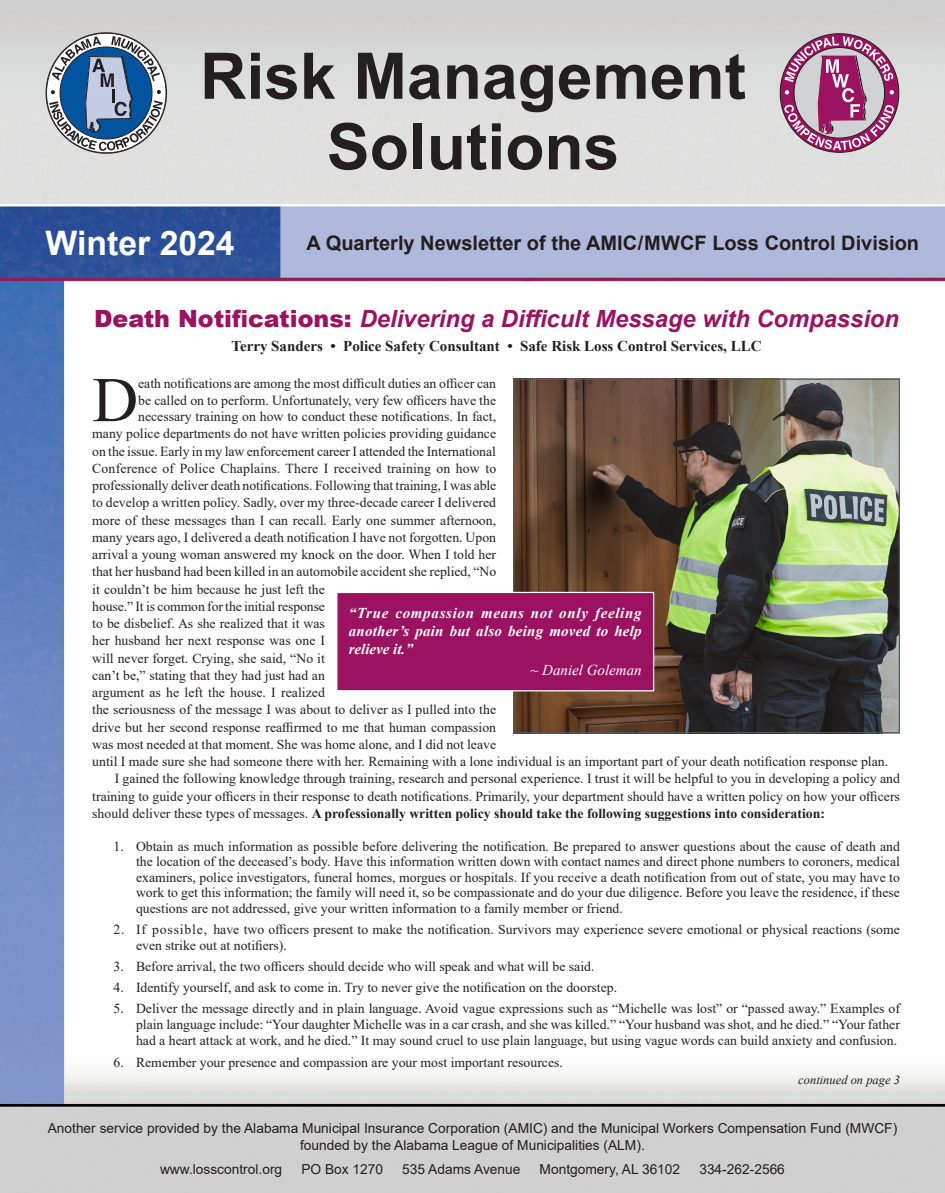
<style>
.page{position:relative;width:945px;height:1193px;background:#fff}
.page>*{position:absolute;margin:0;border:0;box-sizing:border-box;transform-origin:0 0}
.t1{font:700 64.25px/70.5px "Arial";color:#231f20;text-align:center}
.t2{font:63.62px "Times New Roman";color:#231f20}
.t3{font:700 33.75px "Arial";color:#fff}
.t4{font:italic 700 23.75px "Arial";color:#9b1360}
.t5{font:700 20px "Arial";color:#231f20}
.t6{font:italic 700 15px/18px "Times New Roman";letter-spacing:.015em;color:#fff;text-align:justify}
.t7{font:700 15px "Times New Roman";color:#231f20}
.t8{font:italic 15px "Times New Roman";color:#fff}
.t9{font:13.75px/15.6px "Times New Roman";color:#231f20;text-align:justify}
.t10{font:13.75px "Arial";color:#231f20}
.t11{font:italic 12.5px "Times New Roman";color:#231f20}
.s1{font-weight:900;font-style:normal}
.s2{font-weight:700}
</style>
<div class="page">
<img style="left:0;top:0;width:945px;height:1192px">
<svg style="left:784px;top:36px;width:111px;height:114px;background:#b981a1"></svg>
<svg style="left:46px;top:33px;width:121px;height:120px;background:#849ab0"></svg>
<img style="left:515px;top:380px;width:383px;height:351px">
<div style="left:513px;top:378px;width:387px;height:355px;border:1px solid #57585a"></div>
<div style="left:336px;top:591px;width:319px;height:101px;background:#9b1360"></div>
<p class="t1" style="left:200px;top:42px;width:547px">Risk Management<br>Solutions</p>
<p class="t3" style="left:46px;top:219px;width:191px">Winter 2024</p>
<p class="t5" style="left:307px;top:229px;width:614px">A Quarterly Newsletter of the AMIC/MWCF Loss Control Division</p>
<p class="t4" style="left:94px;top:303px;width:806px"><span class="s1">Death Notifications:</span> Delivering a Difficult Message with Compassion</p>
<p class="t7" style="left:231px;top:335px;width:532px">Terry Sanders • Police Safety Consultant • Safe Risk Loss Control Services, LLC</p>
<p class="t2" style="left:92px;top:355px;width:47px">D</p>
<p class="t9" style="left:138px;top:375px;width:359px">eath notifications are among the most difficult duties an officer can</p>
<p class="t9" style="left:138px;top:392px;width:359px">be called on to perform. Unfortunately, very few officers have the</p>
<p class="t9" style="left:138px;top:408px;width:359px">necessary training on how to conduct these notifications. In fact,</p>
<p class="t9" style="left:92px;top:425px;width:405px">many police departments do not have written policies providing guidance</p>
<p class="t9" style="left:92px;top:443px;width:405px">on the issue. Early in my law enforcement career I attended the International</p>
<p class="t9" style="left:92px;top:460px;width:405px">Conference of Police Chaplains. There I received training on how to</p>
<p class="t9" style="left:92px;top:477px;width:406px">professionally deliver death notifications. Following that training, I was able</p>
<p class="t9" style="left:92px;top:494px;width:405px">to develop a written policy. Sadly, over my three-decade career I delivered</p>
<p class="t9" style="left:92px;top:512px;width:405px">more of these messages than I can recall. Early one summer afternoon,</p>
<p class="t9" style="left:92px;top:529px;width:405px">many years ago, I delivered a death notification I have not forgotten. Upon</p>
<p class="t9" style="left:92px;top:546px;width:405px">arrival a young woman answered my knock on the door. When I told her</p>
<p class="t9" style="left:92px;top:563px;width:405px">that her husband had been killed in an automobile accident she replied, “No</p>
<p class="t9" style="left:92px;top:581px;width:234px">it couldn’t be him because he just left the</p>
<p class="t9" style="left:92px;top:598px;width:234px">house.” It is common for the initial response</p>
<p class="t9" style="left:92px;top:615px;width:234px">to be disbelief. As she realized that it was</p>
<p class="t9" style="left:92px;top:632px;width:234px">her husband her next response was one I</p>
<p class="t9" style="left:92px;top:649px;width:234px">will never forget. Crying, she said, “No it</p>
<p class="t9" style="left:92px;top:667px;width:234px">can’t be,” stating that they had just had an</p>
<p class="t9" style="left:92px;top:684px;width:234px">argument as he left the house. I realized</p>
<p class="t9" style="left:92px;top:701px;width:405px">the seriousness of the message I was about to deliver as I pulled into the</p>
<p class="t9" style="left:92px;top:718px;width:405px">drive but her second response reaffirmed to me that human compassion</p>
<p class="t9" style="left:92px;top:736px;width:405px">was most needed at that moment. She was home alone, and I did not leave</p>
<p class="t9" style="left:92px;top:753px;width:797px">until I made sure she had someone there with her. Remaining with a lone individual is an important part of your death notification response plan.</p>
<p class="t9" style="left:92px;top:769px;width:809px;line-height:17.2px;text-indent:22px">I gained the following knowledge through training, research and personal experience. I trust it will be helpful to you in developing a policy and training to guide your officers in their response to death notifications. Primarily, your department should have a written policy on how your officers should deliver these types of messages. <span class="s2">A professionally written policy should take the following suggestions into consideration:</span></p>
<p class="t9" style="left:136px;top:837px;width:765px;text-indent:-22px">1. Obtain as much information as possible before delivering the notification. Be prepared to answer questions about the cause of death and the location of the deceased’s body. Have this information written down with contact names and direct phone numbers to coroners, medical examiners, police investigators, funeral homes, morgues or hospitals. If you receive a death notification from out of state, you may have to work to get this information; the family will need it, so be compassionate and do your due diligence. Before you leave the residence, if these questions are not addressed, give your written information to a family member or friend.</p>
<p class="t9" style="left:136px;top:921px;width:765px;text-indent:-22px">2. If possible, have two officers present to make the notification. Survivors may experience severe emotional or physical reactions (some even strike out at notifiers).</p>
<p class="t9" style="left:114px;top:958px;width:482px">3. Before arrival, the two officers should decide who will speak and what will be said.</p>
<p class="t9" style="left:114px;top:979px;width:505px">4. Identify yourself, and ask to come in. Try to never give the notification on the doorstep.</p>
<p class="t9" style="left:136px;top:1000px;width:765px;text-indent:-22px">5. Deliver the message directly and in plain language. Avoid vague expressions such as “Michelle was lost” or “passed away.” Examples of plain language include: “Your daughter Michelle was in a car crash, and she was killed.” “Your husband was shot, and he died.” “Your father had a heart attack at work, and he died.” It may sound cruel to use plain language, but using vague words can build anxiety and confusion.</p>
<p class="t9" style="left:114px;top:1054px;width:451px">6. Remember your presence and compassion are your most important resources.</p>
<p class="t6" style="left:349px;top:603px;width:295px">“True compassion means not only feeling another’s pain but also being moved to help relieve it.”</p>
<p class="t8" style="left:530px;top:660px;width:113px">~ Daniel Goleman</p>
<p class="t11" style="left:798px;top:1071px;width:103px">continued on page 3</p>
<p class="t10" style="left:48px;top:1118px;width:851px">Another service provided by the Alabama Municipal Insurance Corporation (AMIC) and the Municipal Workers Compensation Fund (MWCF)</p>
<p class="t10" style="left:300px;top:1135px;width:346px">founded by the Alabama League of Municipalities (ALM).</p>
<p class="t10" style="left:160px;top:1159px;width:124px">www.losscontrol.org</p>
<p class="t10" style="left:301px;top:1159px;width:83px">PO Box 1270</p>
<p class="t10" style="left:402px;top:1159px;width:120px">535 Adams Avenue</p>
<p class="t10" style="left:540px;top:1159px;width:142px">Montgomery, AL 36102</p>
<p class="t10" style="left:699px;top:1159px;width:87px">334-262-2566</p>
</div>
